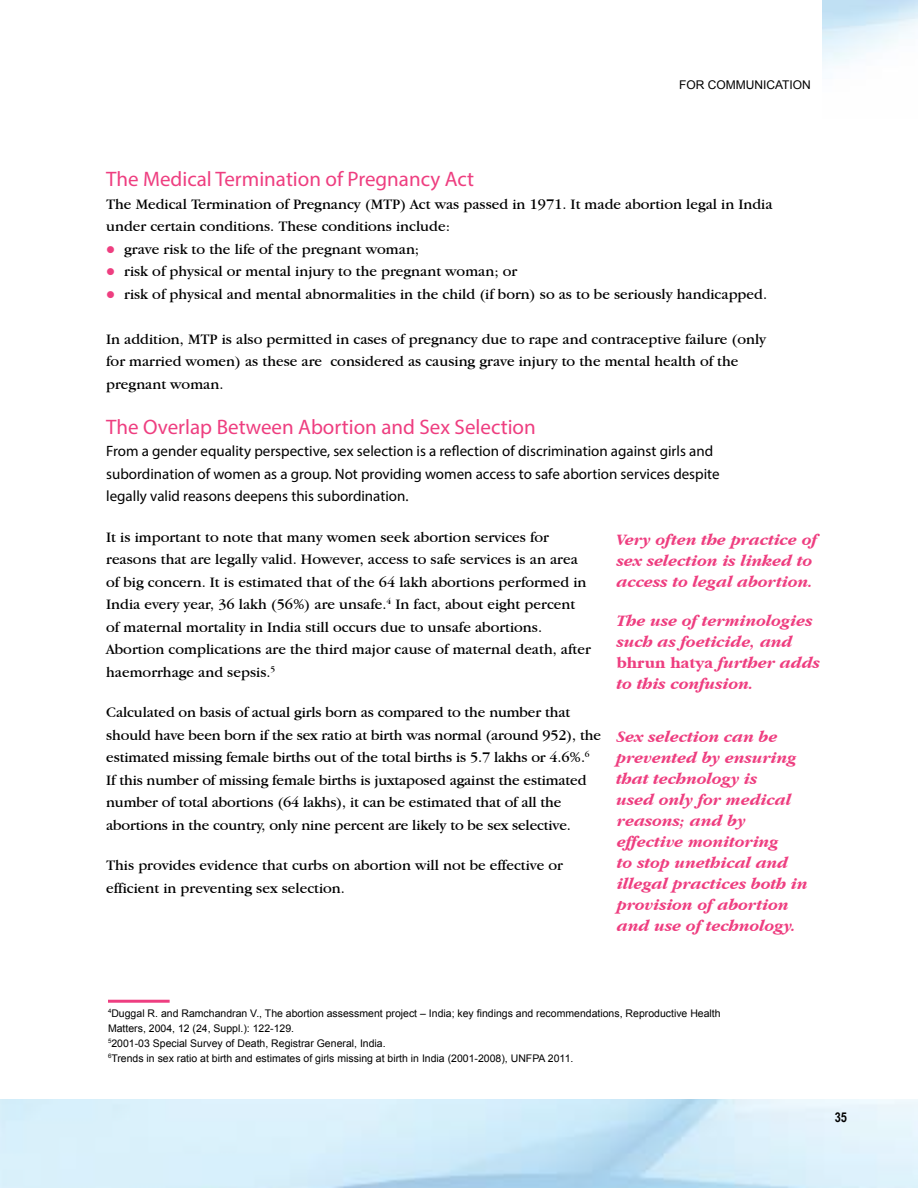
<style>
.page{position:relative;width:918px;height:1188px;background:#fff}
.page>*{position:absolute;margin:0;border:0;box-sizing:border-box;transform-origin:0 0}
.t1{font:21px "Myriad Pro";color:#ee3e80}
.t2{font:italic 700 16.5px/21px "Garamond IT Cby BT";color:#ee3e80}
.t3{font:15px/22.5px "Garamond IT Cby BT";color:#000}
.t4{font:15px/22.5px "Myriad Pro";color:#000}
.t5{font:700 13.5px "Arial Narrow";color:#000}
.t6{font:12px "Arial";color:#000}
.t7{font:10.5px/15px "Arial";color:#000}
.s1{color:#ee3e80}
.s2{font-style:normal}
</style>
<div class="page">
<hr style="left:108px;top:1000px;width:62px;height:3px;background:#ee3e80">
<p class="t6" style="left:679px;top:76px;width:133px">for Comm unication</p>
<h1 class="t1" style="left:106px;top:166px;width:369px">The Medical Termination of Pregnancy Act</h1>
<p class="t3" style="left:106px;top:193px;width:668px">The Medical Termination of Pregnancy (MTP) Act was passed in 1971. It made abortion legal in India under certain conditions. These conditions include:</p>
<p class="t3" style="left:106px;top:238px;width:315px"><span class="s1">●</span> grave risk to the life of the pregnant woman;</p>
<p class="t3" style="left:106px;top:260px;width:413px"><span class="s1">●</span> risk of physical or mental injury to the pregnant woman; or</p>
<p class="t3" style="left:106px;top:283px;width:662px"><span class="s1">●</span> risk of physical and mental abnormalities in the child (if born) so as to be seriously handicapped.</p>
<p class="t3" style="left:106px;top:328px;width:662px">In addition, MTP is also permitted in cases of pregnancy due to rape and contraceptive failure (only for married women) as these are considered as causing grave injury to the mental health of the pregnant woman.</p>
<h1 class="t1" style="left:106px;top:414px;width:431px">The Overlap Between Abortion and Sex Selection</h1>
<p class="t4" style="left:106px;top:440px;width:615px">From a gender equality perspective, sex selection is a reflection of discrimination against girls and subordination of women as a group. Not providing women access to safe abortion services despite legally valid reasons deepens this subordination.</p>
<p class="t3" style="left:106px;top:526px;width:486px">It is important to note that many women seek abortion services for reasons that are legally valid. However, access to safe services is an area of big concern. It is estimated that of the 64 lakh abortions performed in India every year, 36 lakh (56%) are unsafe.<sup>4</sup> In fact, about eight percent of maternal mortality in India still occurs due to unsafe abortions.<br>Abortion complications are the third major cause of maternal death, after haemorrhage and sepsis.<sup>5</sup></p>
<p class="t3" style="left:106px;top:701px;width:496px">Calculated on basis of actual girls born as compared to the number that should have been born if the sex ratio at birth was normal (around 952), the estimated missing female births out of the total births is 5.7 lakhs or 4.6%.<sup>6<br></sup>If this number of missing female births is juxtaposed against the estimated number of total abortions (64 lakhs), it can be estimated that of all the abortions in the country, only nine percent are likely to be sex selective.</p>
<p class="t3" style="left:106px;top:854px;width:458px">This provides evidence that curbs on abortion will not be effective or efficient in preventing sex selection.</p>
<p class="t2" style="left:617px;top:529px;width:202px">Very often the practice of sex selection is linked to access to legal abortion.</p>
<p class="t2" style="left:617px;top:610px;width:205px">The use of terminologies such as foeticide, and <span class="s2">bhrun hatya</span> further adds to this confusion.</p>
<p class="t2" style="left:617px;top:725px;width:193px">Sex selection can be prevented by ensuring that technology is<br>used only for medical reasons; and by effective monitoring<br>to stop unethical and illegal practices both in provision of abortion and use of technology.</p>
<p class="t7" style="left:108px;top:1006px;width:614px"><sup>4</sup>Duggal R. and Ramchandran V., The abortion assessment project – India; key findings and recommendations, Reproductive Health Matters, 2004, 12 (24, Suppl.): 122-129.<br><sup>5</sup>2001-03 Special Survey of Death, Registrar General, I ndia.<br><sup>6</sup>Trends in sex ratio at birth and estimates of girls missing at birth in India (2001-2008), UN FPA 2011.</p>
<p class="t5" style="left:835px;top:1107px;width:14px">35</p>
</div>
